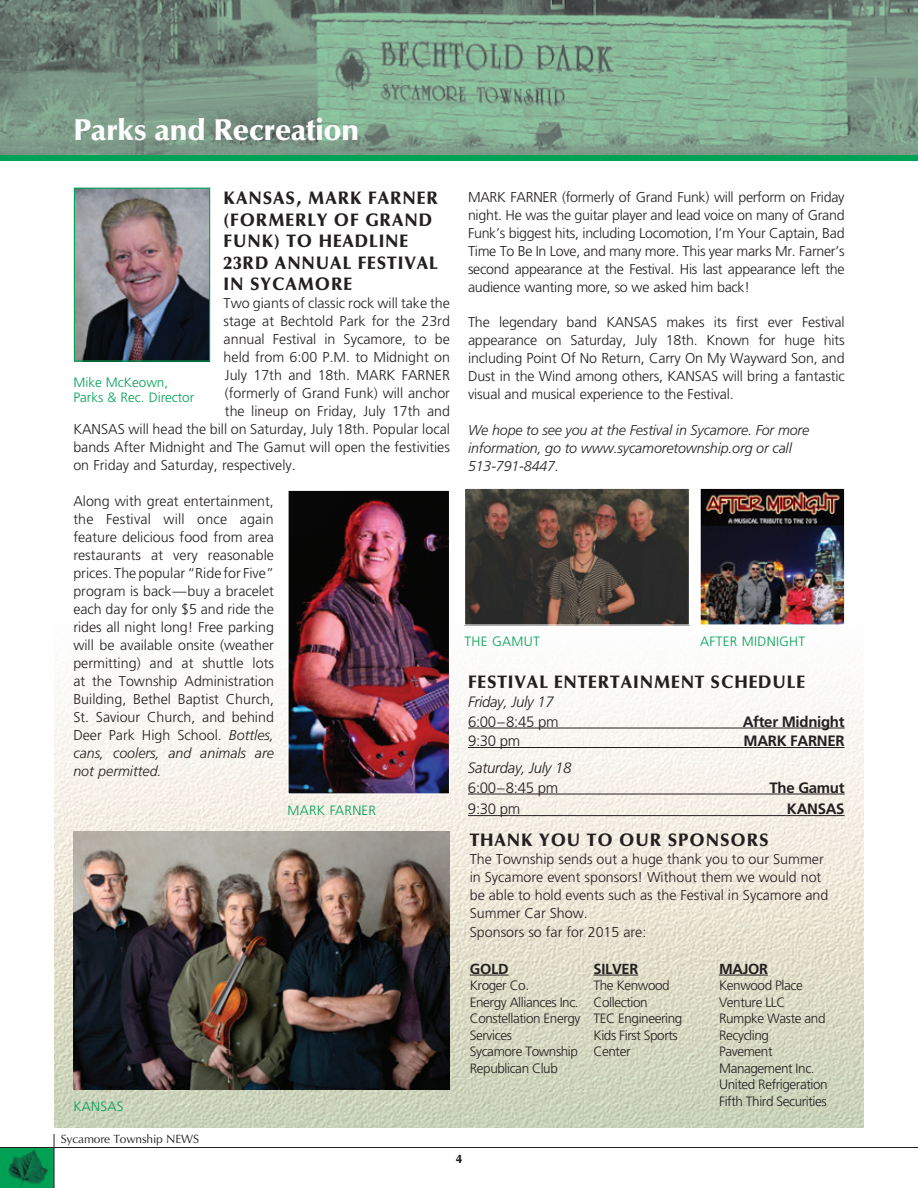
<style>
.page{position:relative;width:918px;height:1188px;background:#fff}
.page>*{position:absolute;margin:0;border:0;box-sizing:border-box;transform-origin:0 0}
.t1{font:900 30px "Optima";letter-spacing:-.015em;color:#fff}
.t2{font:900 18px/21.6px "Optima";letter-spacing:.05em;color:#231f20;scale:.96 1}
.t3{font:700 15px "Frutiger";letter-spacing:-.02em;color:#231f20}
.t4{font:300 15px "Frutiger";letter-spacing:-.02em;color:#231f20}
.t5{font:italic 300 15px "Frutiger";letter-spacing:-.02em;color:#231f20}
.t6{font:700 14.55px "Frutiger";letter-spacing:-.02em;color:#231f20}
.t7{font:300 14.25px/18px "Frutiger";color:#231f20;text-align:justify}
.t8{font:italic 300 14.25px/18px "Frutiger";letter-spacing:-.01em;color:#231f20}
.t9{font:300 13.5px/16.5px "Frutiger";letter-spacing:-.03em;color:#231f20}
.t10{font:300 13.5px "Frutiger";letter-spacing:.02em;color:#00a255}
.t11{font:300 13.5px/15px "Frutiger";color:#00a255}
.t12{font:12px "Optima";letter-spacing:-.015em;color:#231f20}
.t13{font:900 12px "Optima";color:#231f20}
.s1{font-style:italic}
</style>
<div class="page">
<img style="left:0;top:1148px;width:54px;height:40px">
<hr style="left:54px;top:1134px;width:1px;height:54px;background:#231f20">
<hr style="left:0;top:1147px;width:918px;height:1px;background:#231f20">
<img style="left:54px;top:671px;width:810px;height:456px">
<img style="left:0;top:0;width:918px;height:155px">
<div style="left:0;top:155px;width:918px;height:6px;background:#00a255"></div>
<hr style="left:468px;top:728px;width:377px;height:1px;background:#231f20">
<hr style="left:468px;top:747px;width:377px;height:1px;background:#231f20">
<hr style="left:468px;top:794px;width:377px;height:1px;background:#231f20">
<hr style="left:468px;top:815px;width:377px;height:1px;background:#231f20">
<img style="left:76px;top:190px;width:132px;height:170px">
<div style="left:74px;top:188px;width:136px;height:174px;border:1px solid #00a255"></div>
<img style="left:289px;top:492px;width:159px;height:301px">
<div style="left:287px;top:490px;width:163px;height:305px;border:1px solid #fff"></div>
<img style="left:466px;top:490px;width:222px;height:134px">
<div style="left:464px;top:488px;width:226px;height:138px;border:1px solid #fff"></div>
<img style="left:702px;top:490px;width:141px;height:134px">
<div style="left:700px;top:488px;width:145px;height:138px;border:1px solid #fff"></div>
<img style="left:74px;top:832px;width:376px;height:258px">
<hr style="left:470px;top:975px;width:39px;height:1px;background:#231f20">
<hr style="left:594px;top:975px;width:44px;height:1px;background:#231f20">
<hr style="left:719px;top:975px;width:49px;height:1px;background:#231f20">
<hr style="left:917px;top:814px;width:1px;height:316px;background:#fafafa">
<h1 class="t1" style="left:73px;top:112px;width:288px">Parks and Recreation</h1>
<p class="t2" style="left:224px;top:187px;width:225px">KANSAS, MARK FARNER (FORMERLY OF GRAND<br>FUNK) TO HEADLINE<br>23RD ANNUAL FESTIVAL<br>IN SYCAMORE</p>
<p class="t7" style="left:224px;top:295px;width:228px">Two giants of classic rock will take the</p>
<p class="t7" style="left:224px;top:313px;width:228px">stage at Bechtold Park for the 23rd</p>
<p class="t7" style="left:224px;top:331px;width:228px">annual Festival in Sycamore, to be</p>
<p class="t7" style="left:224px;top:349px;width:228px">held from 6:00 P.M. to Midnight on</p>
<p class="t7" style="left:225px;top:367px;width:227px">July 17th and 18th. MARK FARNER</p>
<p class="t7" style="left:225px;top:385px;width:227px">(formerly of Grand Funk) will anchor</p>
<p class="t7" style="left:225px;top:403px;width:227px">the lineup on Friday, July 17th and</p>
<p class="t7" style="left:73px;top:421px;width:378px">KANSAS will head the bill on Saturday, July 18th. Popular local</p>
<p class="t7" style="left:73px;top:439px;width:378px">bands After Midnight and The Gamut will open the festivities</p>
<p class="t7" style="left:73px;top:457px;width:224px">on Friday and Saturday, respectively.</p>
<p class="t7" style="left:73px;top:493px;width:202px">Along with great entertainment, the Festival will once again feature delicious food from area restaurants at very reasonable prices. The popular “Ride for Five” program is back—buy a bracelet each day for only $5 and ride the rides all night long! Free parking will be available onsite (weather permitting) and at shuttle lots at the Township Administration Building, Bethel Baptist Church, St. Saviour Church, and behind Deer Park High School. <span class="s1">Bottles, cans, coolers, and animals are not permitted.</span></p>
<p class="t11" style="left:73px;top:375px;width:122px">Mike McKeown,<br>Parks &amp; Rec. Director</p>
<p class="t10" style="left:288px;top:803px;width:90px">MARK FARNER</p>
<p class="t10" style="left:73px;top:1099px;width:52px">KANSAS</p>
<p class="t12" style="left:61px;top:1132px;width:140px">Sycamore Township NEWS</p>
<p class="t7" style="left:468px;top:188px;width:378px">MARK FARNER (formerly of Grand Funk) will perform on Friday night. He was the guitar player and lead voice on many of Grand Funk’s biggest hits, including Locomotion, I’m Your Captain, Bad Time To Be In Love, and many more. This year marks Mr. Farner’s second appearance at the Festival. His last appearance left the audience wanting more, so we asked him back!</p>
<p class="t7" style="left:468px;top:314px;width:378px">The legendary band KANSAS makes its first ever Festival appearance on Saturday, July 18th. Known for huge hits including Point Of No Return, Carry On My Wayward Son, and Dust in the Wind among others, KANSAS will bring a fantastic visual and musical experience to the Festival.</p>
<p class="t8" style="left:468px;top:421px;width:343px">We hope to see you at the Festival in Sycamore. For more information, go to www.sycamoretownship.org or call<br>513-791-8447.</p>
<p class="t10" style="left:465px;top:634px;width:77px">THE GAMUT</p>
<p class="t10" style="left:700px;top:634px;width:107px">AFTER MIDNIGHT</p>
<p class="t2" style="left:468px;top:671px;width:353px">FESTIVAL ENTERTAINMENT SCHEDULE</p>
<p class="t5" style="left:468px;top:693px;width:87px">Friday, July 17</p>
<p class="t4" style="left:468px;top:713px;width:92px">6:00–8:45 pm</p>
<p class="t3" style="left:743px;top:712px;width:103px">After Midnight</p>
<p class="t4" style="left:468px;top:732px;width:54px">9:30 pm</p>
<p class="t3" style="left:743px;top:732px;width:103px">MARK FARNER</p>
<p class="t5" style="left:468px;top:759px;width:105px">Saturday, July 18</p>
<p class="t4" style="left:468px;top:779px;width:92px">6:00–8:45 pm</p>
<p class="t3" style="left:770px;top:778px;width:77px">The Gamut</p>
<p class="t4" style="left:468px;top:800px;width:54px">9:30 pm</p>
<p class="t3" style="left:787px;top:800px;width:59px">KANSAS</p>
<p class="t2" style="left:470px;top:829px;width:313px">THANK YOU TO OUR SPONSORS</p>
<p class="t7" style="left:470px;top:850px;width:360px;text-align:left">The Township sends out a huge thank you to our Summer in Sycamore event sponsors! Without them we would not be able to hold events such as the Festival in Sycamore and Summer Car Show.</p>
<p class="t7" style="left:470px;top:923px;width:178px">Sponsors so far for 2015 are:</p>
<p class="t6" style="left:470px;top:960px;width:40px">GOLD</p>
<p class="t9" style="left:470px;top:977px;width:112px">Kroger Co.<br>Energy Alliances Inc.<br>Constellation Energy<br>Services<br>Sycamore Township<br>Republican Club</p>
<p class="t6" style="left:594px;top:960px;width:46px">SILVER</p>
<p class="t9" style="left:594px;top:977px;width:90px">The Kenwood<br>Collection<br>TEC Engineering<br>Kids First Sports<br>Center</p>
<p class="t6" style="left:719px;top:960px;width:50px">MAJOR</p>
<p class="t9" style="left:719px;top:977px;width:110px">Kenwood Place<br>Venture LLC<br>Rumpke Waste and<br>Recycling<br>Pavement<br>Management Inc.<br>United Refrigeration<br>Fifth Third Securities</p>
<p class="t13" style="left:456px;top:1152px;width:7px">4</p>
</div>
